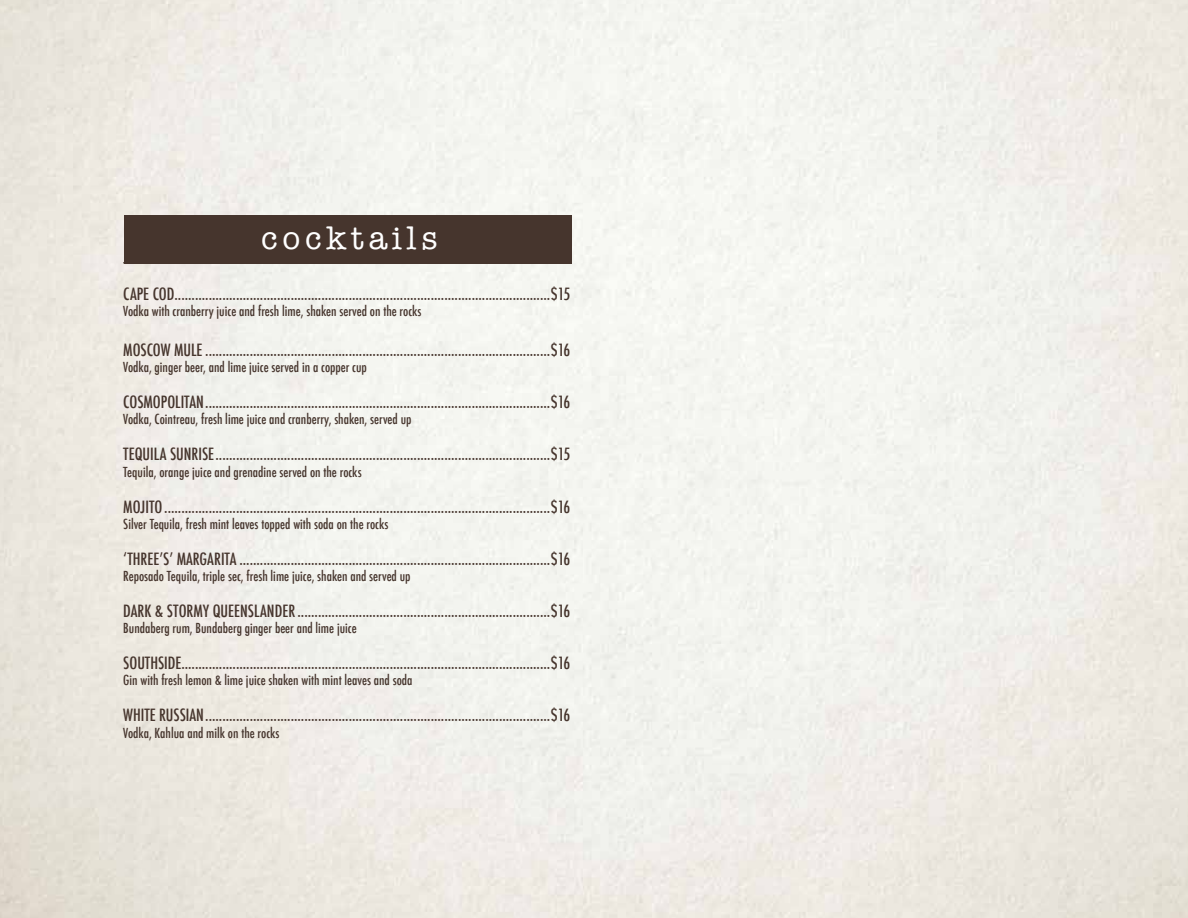
<style>
.page{position:relative;width:1188px;height:918px;background:#fff}
.page>*{position:absolute;margin:0;border:0;box-sizing:border-box;transform-origin:0 0}
.t1{font:32.85px "American Typewriter";letter-spacing:.14em;color:#fff}
.t2{font:500 condensed 16.5px "Futura";color:#46352d}
.t3{font:500 condensed 13.5px "Futura";color:#46352d}
</style>
<div class="page">
<hr style="left:123px;top:262px;width:449px;height:2px;background:#46352d">
<div style="left:124px;top:215px;width:448px;height:49px;background:#46352d"></div>
<h1 class="t1" style="left:261px;top:213px;width:178px">cocktails</h1>
<p class="t2" style="left:123px;top:284px;width:449px">CAPE COD..............................................................................................................$15</p>
<p class="t3" style="left:123px;top:303px;width:300px">Vodka with cranberry juice and fresh lime, shaken served on the rocks</p>
<p class="t2" style="left:123px;top:339px;width:449px">MOSCOW MULE .....................................................................................................$16</p>
<p class="t3" style="left:123px;top:359px;width:245px">Vodka, ginger beer, and lime juice served in a copper cup</p>
<p class="t2" style="left:123px;top:392px;width:449px">COSMOPOLITAN.....................................................................................................$16</p>
<p class="t3" style="left:123px;top:411px;width:290px">Vodka, Cointreau, fresh lime juice and cranberry, shaken, served up</p>
<p class="t2" style="left:123px;top:444px;width:449px">TEQUILA SUNRISE..................................................................................................$15</p>
<p class="t3" style="left:123px;top:463px;width:240px">Tequila, orange juice and grenadine served on the rocks</p>
<p class="t2" style="left:123px;top:496px;width:449px">MOJITO.................................................................................................................$16</p>
<p class="t3" style="left:123px;top:515px;width:267px">Silver Tequila, fresh mint leaves topped with soda on the rocks</p>
<p class="t2" style="left:123px;top:548px;width:449px">‘THREE’S’ MARGARITA ...........................................................................................$16</p>
<p class="t3" style="left:123px;top:567px;width:289px">Reposado Tequila, triple sec, fresh lime juice, shaken and served up</p>
<p class="t2" style="left:123px;top:600px;width:449px">DARK &amp; STORMY QUEENSLANDER ..........................................................................$16</p>
<p class="t3" style="left:123px;top:620px;width:235px">Bundaberg rum, Bundaberg ginger beer and lime juice</p>
<p class="t2" style="left:123px;top:653px;width:449px">SOUTHSIDE............................................................................................................$16</p>
<p class="t3" style="left:123px;top:672px;width:291px">Gin with fresh lemon &amp; lime juice shaken with mint leaves and soda</p>
<p class="t2" style="left:123px;top:705px;width:449px">WHITE RUSSIAN.....................................................................................................$16</p>
<p class="t3" style="left:123px;top:724px;width:158px">Vodka, Kahlua and milk on the rocks</p>
</div>
